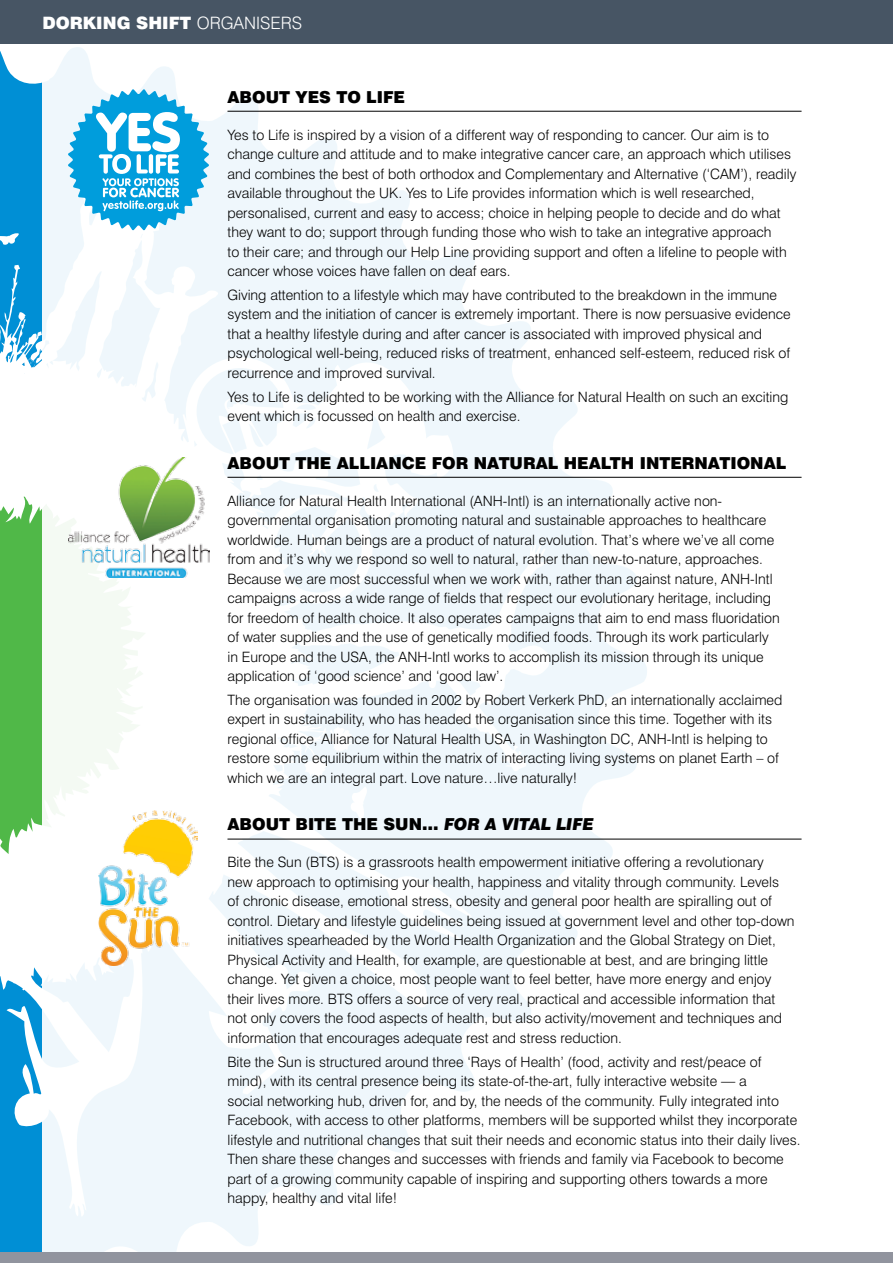
<style>
.page{position:relative;width:893px;height:1263px;background:#fff}
.page>*{position:absolute;margin:0;border:0;box-sizing:border-box;transform-origin:0 0}
.t1{font:900 17.1px "Swiss 721 BT";color:#fff}
.t2{font:900 16.5px "Swiss 721 BT";color:#000}
.t3{font:300 14.25px/19.5px "Swiss 721 BT";color:#000}
.s1{font-weight:300}
.s2{font-style:italic}
</style>
<div class="page">
<svg style="left:0;top:43px;width:43px;height:1209px"></svg>
<svg style="left:31px;top:956px;width:12px;height:96px"></svg>
<div style="left:43px;top:43px;width:850px;height:1209px;background:linear-gradient(to right,#f4fafc,#fff)"></div>
<div style="left:0;top:0;width:893px;height:43px;background:#475564"></div>
<div style="left:0;top:1252px;width:893px;height:11px;background:#91949e"></div>
<hr style="left:227px;top:111px;width:574px;height:1px;background:#000">
<hr style="left:227px;top:477px;width:574px;height:1px;background:#000">
<hr style="left:227px;top:839px;width:574px;height:1px;background:#000">
<svg style="left:5px;top:89px;width:380px;height:518px"></svg>
<img style="left:68px;top:457px;width:142px;height:121px">
<img style="left:98px;top:810px;width:99px;height:156px">
<p class="t1" style="left:43px;top:12px;width:261px">DORKING SHIFT <span class="s1">ORGANISERS</span></p>
<p class="t2" style="left:227px;top:87px;width:14px">ABOUT</p>
<p class="t2" style="left:296px;top:87px;width:99px">YES TO LIFE</p>
<p class="t3" style="left:227px;top:125px;width:570px">Yes to Life is inspired by a vision of a different way of responding to cancer. Our aim is to change culture and attitude and to make integrative cancer care, an approach which utilises and combines the best of both orthodox and Complementary and Alternative (‘CAM’), readily available throughout the UK. Yes to Life provides information which is well researched, personalised, current and easy to access; choice in helping people to decide and do what they want to do; support through funding those who wish to take an integrative approach<br>to their care; and through our Help Line providing support and often a lifeline to people with cancer whose voices have fallen on deaf ears.</p>
<p class="t3" style="left:227px;top:285px;width:565px">Giving attention to a lifestyle which may have contributed to the breakdown in the immune system and the initiation of cancer is extremely important. There is now persuasive evidence that a healthy lifestyle during and after cancer is associated with improved physical and psychological well-being, reduced risks of treatment, enhanced self-esteem, reduced risk of recurrence and improved survival.</p>
<p class="t3" style="left:227px;top:387px;width:562px">Yes to Life is delighted to be working with the Alliance for Natural Health on such an exciting event which is focussed on health and exercise.</p>
<p class="t2" style="left:227px;top:453px;width:560px">ABOUT THE ALLIANCE FOR NATURAL HEALTH INTERNATIONAL</p>
<p class="t3" style="left:227px;top:491px;width:554px">Alliance for Natural Health International (ANH-Intl) is an internationally active non&shy;governmental organisation promoting natural and sustainable approaches to healthcare worldwide. Human beings are a product of natural evolution. That’s where we’ve all come from and it’s why we respond so well to natural, rather than new-to-nature, approaches.<br>Because we are most successful when we work with, rather than against nature, ANH-Intl campaigns across a wide range of fields that respect our evolutionary heritage, including for freedom of health choice. It also operates campaigns that aim to end mass fluoridation of water supplies and the use of genetically modified foods. Through its work particularly in Europe and the USA, the ANH-Intl works to accomplish its mission through its unique application of ‘good science’ and ‘good law’.</p>
<p class="t3" style="left:227px;top:690px;width:556px">The organisation was founded in 2002 by Robert Verkerk PhD, an internationally acclaimed expert in sustainability, who has headed the organisation since this time. Together with its regional office, Alliance for Natural Health USA, in Washington DC, ANH-Intl is helping to restore some equilibrium within the matrix of interacting living systems on planet Earth – of which we are an integral part. Love nature…live naturally!</p>
<p class="t2" style="left:227px;top:814px;width:367px">ABOUT BITE THE SUN… <span class="s2">FOR A VITAL LIFE</span></p>
<p class="t3" style="left:227px;top:852px;width:569px">Bite the Sun (BTS) is a grassroots health empowerment initiative offering a revolutionary<br>new approach to optimising your health, happiness and vitality through community. Levels<br>of chronic disease, emotional stress, obesity and general poor health are spiralling out of control. Dietary and lifestyle guidelines being issued at government level and other top-down initiatives spearheaded by the World Health Organization and the Global Strategy on Diet, Physical Activity and Health, for example, are questionable at best, and are bringing little change. Yet given a choice, most people want to feel better, have more energy and enjoy their lives more. BTS offers a source of very real, practical and accessible information that not only covers the food aspects of health, but also activity/movement and techniques and information that encourages adequate rest and stress reduction.</p>
<p class="t3" style="left:227px;top:1052px;width:575px">Bite the Sun is structured around three ‘Rays of Health’ (food, activity and rest/peace of mind), with its central presence being its state-of-the-art, fully interactive website — a<br>social networking hub, driven for, and by, the needs of the community. Fully integrated into Facebook, with access to other platforms, members will be supported whilst they incorporate lifestyle and nutritional changes that suit their needs and economic status into their daily lives.<br>Then share these changes and successes with friends and family via Facebook to become part of a growing community capable of inspiring and supporting others towards a more happy, healthy and vital life!</p>
</div>
